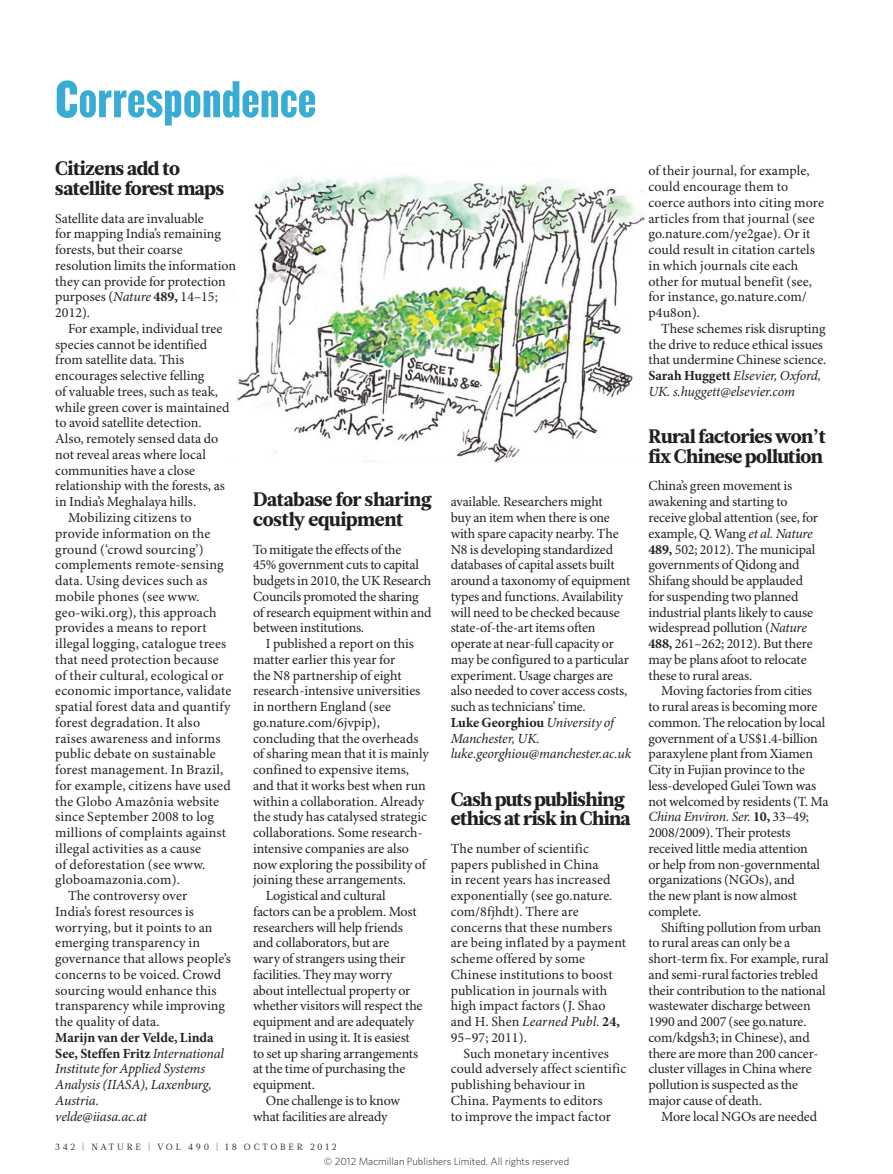
<style>
.page{position:relative;width:893px;height:1174px;background:#fff}
.page>*{position:absolute;margin:0;border:0;box-sizing:border-box;transform-origin:0 0}
.t1{font:54px "Knockout 69 Full Liteweight";color:#38acd2}
.CORRES_HEAD{font:900 19.5px/19.5px "Glosa Math";letter-spacing:-.025em;color:#231f20}
.BODY_TEXT_R_L_INDENT{font:13.95px/15.8px "Minion Pro";letter-spacing:-.005em;color:#231f20}
.BODY_TEXT_R_L_1ST_PA{font:13.95px/15.8px "Minion Pro";letter-spacing:-.01em;color:#231f20}
.BODY_TEXT_R_L_INDENT-2{font:13.95px/15.8px "Minion Pro";letter-spacing:.015em;color:#231f20}
.BODY_TEXT_R_L_1ST_PA-2{font:13.95px/15.8px "Minion Pro";letter-spacing:.01em;color:#231f20}
.CORRES_AUTHOR_DETAIL{font:italic 13.95px/15.8px "Minion Pro";letter-spacing:-.01em;color:#231f20}
.t2{font:300 10.5px "Whitney";color:#231f20}
.t3{font:9px "Glosa Math";letter-spacing:.3em;color:#231f20}
.s1{font-style:italic}
.s2{font-weight:700}
.s3{font-weight:700;font-style:normal}
</style>
<div class="page">
<img style="left:236px;top:175px;width:409px;height:287px">
<p class="t1" style="left:55px;top:65px;width:263px">Correspondence</p>
<p class="CORRES_HEAD" style="left:55px;top:159px;width:170px">Citizens add to satellite forest maps</p>
<p class="BODY_TEXT_R_L_1ST_PA" style="left:55px;top:211px;width:182px">Satellite data are invaluable<br>for mapping India’s remaining forests, but their coarse resolution limits the information they can provide for protection purposes (<span class="s1">Nature</span> <span class="s2">489,</span> 14–15;<br>2012).</p>
<p class="BODY_TEXT_R_L_INDENT" style="left:55px;top:321px;width:176px;text-indent:13px">For example, individual tree species cannot be identified from satellite data. This encourages selective felling<br>of valuable trees, such as teak, while green cover is maintained to avoid satellite detection.<br>Also, remotely sensed data do not reveal areas where local communities have a close relationship with the forests, as in India’s Meghalaya hills.</p>
<p class="BODY_TEXT_R_L_INDENT-2" style="left:55px;top:510px;width:178px;text-indent:13px">Mobilizing citizens to provide information on the ground (‘crowd sourcing’) complements remote-sensing data. Using devices such as mobile phones (see www. geo-wiki.org), this approach provides a means to report illegal logging, catalogue trees that need protection because of their cultural, ecological or economic importance, validate spatial forest data and quantify forest degradation. It also raises awareness and informs public debate on sustainable forest management. In Brazil, for example, citizens have used the Globo Amazônia website since September 2008 to log millions of complaints against illegal activities as a cause<br>of deforestation (see www. globoamazonia.com).</p>
<p class="BODY_TEXT_R_L_INDENT" style="left:55px;top:888px;width:177px;text-indent:13px">The controversy over<br>India’s forest resources is worrying, but it points to an emerging transparency in governance that allows people’s concerns to be voiced. Crowd sourcing would enhance this transparency while improving the quality of data.</p>
<p class="CORRES_AUTHOR_DETAIL" style="left:55px;top:1030px;width:170px"><span class="s3">Marijn van der Velde, Linda<br>See, Steffen Fritz</span> International<br>Institute for Applied Systems<br>Analysis (IIASA), Laxenburg,<br>Austria.<br>velde@iiasa.ac.at</p>
<p class="CORRES_HEAD" style="left:253px;top:490px;width:180px">Database for sharing costly equipment</p>
<p class="BODY_TEXT_R_L_1ST_PA" style="left:253px;top:542px;width:180px">To mitigate the effects of the<br>45% government cuts to capital budgets in 2010, the UK Research<br>Councils promoted the sharing of research equipment within and between institutions.</p>
<p class="BODY_TEXT_R_L_INDENT" style="left:253px;top:636px;width:177px;text-indent:13px">I published a report on this matter earlier this year for<br>the N8 partnership of eight research-intensive universities in northern England (see go.nature.com/6jvpip), concluding that the overheads of sharing mean that it is mainly confined to expensive items, and that it works best when run within a collaboration. Already the study has catalysed strategic collaborations. Some research&shy;intensive companies are also now exploring the possibility of joining these arrangements.</p>
<p class="BODY_TEXT_R_L_INDENT" style="left:253px;top:888px;width:171px;text-indent:13px">Logistical and cultural factors can be a problem. Most researchers will help friends and collaborators, but are<br>wary of strangers using their facilities. They may worry about intellectual property or whether visitors will respect the equipment and are adequately trained in using it. It is easiest to set up sharing arrangements at the time of purchasing the equipment.</p>
<p class="BODY_TEXT_R_L_INDENT" style="left:253px;top:1093px;width:148px;text-indent:13px">One challenge is to know what facilities are already</p>
<p class="BODY_TEXT_R_L_INDENT" style="left:451px;top:494px;width:181px">available. Researchers might<br>buy an item when there is one with spare capacity nearby. The<br>N8 is developing standardized databases of capital assets built around a taxonomy of equipment types and functions. Availability will need to be checked because state-of-the-art items often operate at near-full capacity or may be configured to a particular experiment. Usage charges are also needed to cover access costs, such as technicians’ time.</p>
<p class="CORRES_AUTHOR_DETAIL" style="left:451px;top:715px;width:182px"><span class="s3">Luke Georghiou</span> University of<br>Manchester, UK. luke.georghiou@manchester.ac.uk</p>
<p class="CORRES_HEAD" style="left:451px;top:789px;width:181px">Cash puts publishing ethics at risk in China</p>
<p class="BODY_TEXT_R_L_1ST_PA-2" style="left:451px;top:841px;width:177px">The number of scientific papers published in China<br>in recent years has increased exponentially (see go.nature. com/8fjhdt). There are concerns that these numbers are being inflated by a payment scheme offered by some<br>Chinese institutions to boost publication in journals with high impact factors (J. Shao and H. Shen <span class="s1">Learned Publ</span>. <span class="s2">24,<br></span>95–97; 2011).</p>
<p class="BODY_TEXT_R_L_INDENT" style="left:451px;top:1046px;width:177px;text-indent:13px">Such monetary incentives could adversely affect scientific publishing behaviour in<br>China. Payments to editors<br>to improve the impact factor</p>
<p class="t3" style="left:55px;top:1141px;width:283px">342 | NATURE | VOL 490 | 18 OCTOBER 2012</p>
<p class="t2" style="left:324px;top:1154px;width:247px">© 2012 Macmillan Publishers Limited. All rights reserved</p>
<p class="BODY_TEXT_R_L_INDENT" style="left:648px;top:164px;width:177px">of their journal, for example, could encourage them to coerce authors into citing more articles from that journal (see go.nature.com/ye2gae). Or it could result in citation cartels in which journals cite each other for mutual benefit (see, for instance, go.nature.com/ p4u8on).</p>
<p class="BODY_TEXT_R_L_INDENT" style="left:648px;top:321px;width:179px;text-indent:13px">These schemes risk disrupting the drive to reduce ethical issues that undermine Chinese science.</p>
<p class="CORRES_AUTHOR_DETAIL" style="left:648px;top:368px;width:174px"><span class="s3">Sarah Huggett</span> Elsevier, Oxford,<br>UK. s.huggett@elsevier.com</p>
<p class="CORRES_HEAD" style="left:648px;top:427px;width:179px">Rural factories won’t fix Chinese pollution</p>
<p class="BODY_TEXT_R_L_1ST_PA" style="left:648px;top:479px;width:171px">China’s green movement is awakening and starting to receive global attention (see, for example, Q. Wang <span class="s1">et al. Nature<br></span><span class="s2">489,</span> 502; 2012). The municipal governments of Qidong and<br>Shifang should be applauded for suspending two planned industrial plants likely to cause widespread pollution (<span class="s1">Nature<br></span><span class="s2">488,</span> 261–262; 2012). But there may be plans afoot to relocate these to rural areas.</p>
<p class="BODY_TEXT_R_L_INDENT" style="left:648px;top:683px;width:182px;text-indent:13px">Moving factories from cities<br>to rural areas is becoming more common. The relocation by local government of a US$1.4-billion paraxylene plant from Xiamen<br>City in Fujian province to the less-developed Gulei Town was not welcomed by residents (T. Ma<br><span class="s1">China Environ. Ser.</span> <span class="s2">10,</span> 33–49;<br>2008/2009). Their protests received little media attention<br>or help from non-governmental organizations (NGOs), and<br>the new plant is now almost complete.</p>
<p class="BODY_TEXT_R_L_INDENT" style="left:648px;top:920px;width:182px;text-indent:13px">Shifting pollution from urban to rural areas can only be a short-term fix. For example, rural and semi-rural factories trebled their contribution to the national wastewater discharge between<br>1990 and 2007 (see go.nature. com/kdgsh3; in Chinese), and there are more than 200 cancer&shy;cluster villages in China where pollution is suspected as the major cause of death.</p>
<p class="BODY_TEXT_R_L_INDENT" style="left:661px;top:1109px;width:157px">More local NGOs are needed</p>
</div>
